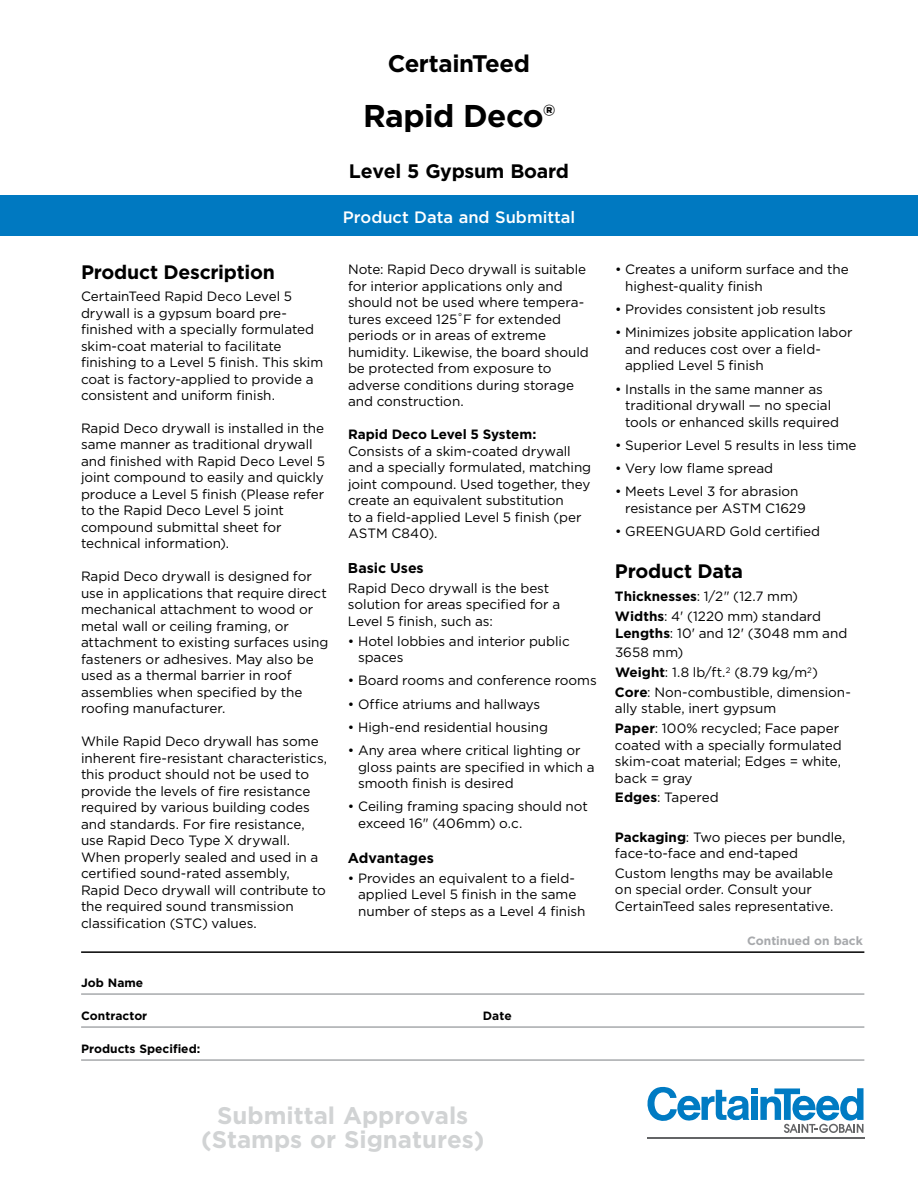
<style>
.page{position:relative;width:918px;height:1188px;background:#fff}
.page>*{position:absolute;margin:0;border:0;box-sizing:border-box;transform-origin:0 0}
.t1{font:700 31.5px "Gotham";letter-spacing:-.015em;color:#000}
.t2{font:700 24px/24px "Gotham";color:#d1d3d4;text-align:center}
.t3{font:700 24px "Gotham";letter-spacing:-.015em;color:#000}
.t4{font:700 19.5px "Gotham";letter-spacing:-.015em;color:#000}
.t5{font:500 16.5px "Gotham";color:#fff}
.t6{font:700 14.25px "Gotham";letter-spacing:-.005em;color:#000}
.t7{font:13.5px/16.5px "Gotham";letter-spacing:-.005em;color:#000}
.t8{font:700 13.5px "Gotham";color:#000}
.t9{font:700 12px "Gotham";color:#000}
.t10{font:700 12px "Gotham";color:#a7a9ac}
.s1{font-weight:700}
</style>
<div class="page">
<hr style="left:81px;top:993px;width:783px;height:2px;background:#a7a9ac">
<hr style="left:81px;top:1026px;width:783px;height:2px;background:#a7a9ac">
<hr style="left:81px;top:1059px;width:783px;height:2px;background:#a7a9ac">
<hr style="left:81px;top:951px;width:783px;height:2px;background:#000">
<div style="left:751px;top:1088px;width:7px;height:6px;background:#007bc3"></div>
<svg style="left:647px;top:1087px;width:102px;height:34px"></svg>
<div style="left:751px;top:1097px;width:7px;height:23px;background:#007bc3"></div>
<svg style="left:760px;top:1088px;width:104px;height:45px"></svg>
<hr style="left:647px;top:1137px;width:218px;height:2px;background:#636466">
<div style="left:0;top:196px;width:918px;height:40px;background:#0079c1"></div>
<h2 class="t3" style="left:388px;top:47px;width:144px">CertainTeed</h2>
<h1 class="t1" style="left:363px;top:95px;width:193px">Rapid Deco®</h1>
<h3 class="t4" style="left:81px;top:259px;width:196px">Product Description</h3>
<p class="t7" style="left:81px;top:288px;width:244px">CertainTeed Rapid Deco Level 5 drywall is a gypsum board pre&shy;finished with a specially formulated skim-coat material to facilitate finishing to a Level 5 finish. This skim coat is factory-applied to provide a consistent and uniform finish.</p>
<p class="t7" style="left:81px;top:420px;width:246px">Rapid Deco drywall is installed in the same manner as traditional drywall and finished with Rapid Deco Level 5 joint compound to easily and quickly produce a Level 5 finish (Please refer to the Rapid Deco Level 5 joint compound submittal sheet for technical information).</p>
<p class="t7" style="left:81px;top:568px;width:249px">Rapid Deco drywall is designed for use in applications that require direct mechanical attachment to wood or metal wall or ceiling framing, or attachment to existing surfaces using fasteners or adhesives. May also be used as a thermal barrier in roof assemblies when specified by the roofing manufacturer.</p>
<p class="t7" style="left:81px;top:733px;width:248px">While Rapid Deco drywall has some inherent fire-resistant characteristics, this product should not be used to provide the levels of fire resistance required by various building codes and standards. For fire resistance, use Rapid Deco Type X drywall.<br>When properly sealed and used in a certified sound-rated assembly, Rapid Deco drywall will contribute to the required sound transmission classification (STC) values.</p>
<h3 class="t4" style="left:349px;top:158px;width:222px">Level 5 Gypsum Board</h3>
<p class="t5" style="left:343px;top:206px;width:234px">Product Data and Submittal</p>
<p class="t7" style="left:348px;top:261px;width:242px">Note: Rapid Deco drywall is suitable for interior applications only and should not be used where tempera&shy;tures exceed 125˚F for extended periods or in areas of extreme humidity. Likewise, the board should be protected from exposure to adverse conditions during storage and construction.</p>
<p class="t8" style="left:348px;top:425px;width:190px">Rapid Deco Level 5 System:</p>
<p class="t7" style="left:348px;top:442px;width:245px">Consists of a skim-coated drywall and a specially formulated, matching joint compound. Used together, they create an equivalent substitution<br>to a field-applied Level 5 finish (per<br>ASTM C840).</p>
<p class="t6" style="left:348px;top:559px;width:77px">Basic Uses</p>
<p class="t7" style="left:348px;top:580px;width:214px">Rapid Deco drywall is the best solution for areas specified for a<br>Level 5 finish, such as:</p>
<p class="t7" style="left:358px;top:632px;width:213px;text-indent:-10px">• Hotel lobbies and interior public spaces</p>
<p class="t7" style="left:348px;top:672px;width:250px">• Board rooms and conference rooms</p>
<p class="t7" style="left:348px;top:695px;width:194px">• Office atriums and hallways</p>
<p class="t7" style="left:348px;top:719px;width:202px">• High-end residential housing</p>
<p class="t7" style="left:358px;top:742px;width:238px;text-indent:-10px">• Any area where critical lighting or gloss paints are specified in which a smooth finish is desired</p>
<p class="t7" style="left:358px;top:798px;width:231px;text-indent:-10px">• Ceiling framing spacing should not exceed 16" (406mm) o.c.</p>
<p class="t6" style="left:348px;top:848px;width:87px">Advantages</p>
<p class="t7" style="left:358px;top:869px;width:229px;text-indent:-10px">• Provides an equivalent to a field&shy;applied Level 5 finish in the same number of steps as a Level 4 finish</p>
<p class="t9" style="left:81px;top:975px;width:64px">Job Name</p>
<p class="t9" style="left:81px;top:1008px;width:68px">Contractor</p>
<p class="t9" style="left:483px;top:1008px;width:30px">Date</p>
<p class="t9" style="left:81px;top:1041px;width:121px">Products Specified:</p>
<p class="t7" style="left:625px;top:261px;width:225px;text-indent:-10px">• Creates a uniform surface and the highest-quality finish</p>
<p class="t7" style="left:615px;top:301px;width:212px">• Provides consistent job results</p>
<p class="t7" style="left:625px;top:324px;width:229px;text-indent:-10px">• Minimizes jobsite application labor and reduces cost over a field&shy;applied Level 5 finish</p>
<p class="t7" style="left:625px;top:380px;width:215px;text-indent:-10px">• Installs in the same manner as traditional drywall — no special tools or enhanced skills required</p>
<p class="t7" style="left:615px;top:436px;width:243px">• Superior Level 5 results in less time</p>
<p class="t7" style="left:615px;top:460px;width:160px">• Very low flame spread</p>
<p class="t7" style="left:625px;top:483px;width:182px;text-indent:-10px">• Meets Level 3 for abrasion resistance per ASTM C1629</p>
<p class="t7" style="left:615px;top:523px;width:207px">• GREENGUARD Gold certified</p>
<h3 class="t4" style="left:615px;top:558px;width:130px">Product Data</h3>
<p class="t7" style="left:615px;top:586px;width:208px;line-height:19.8px"><span class="s1">Thicknesses</span>: 1/2" (12.7 mm)<br><span class="s1">Widths</span>: 4' (1220 mm) standard</p>
<p class="t7" style="left:615px;top:623px;width:237px;line-height:19.8px"><span class="s1">Lengths</span>: 10' and 12' (3048 mm and<br>3658 mm)<br><span class="s1">Weight</span>: 1.8 lb/ft.<sup>2</sup> (8.79 kg/m<sup>2</sup>)<br><span class="s1">Core</span>: Non-combustible, dimension-</p>
<p class="t7" style="left:615px;top:698px;width:226px;line-height:19.8px">ally stable, inert gypsum<br><span class="s1">Paper</span>: 100% recycled; Face paper</p>
<p class="t7" style="left:615px;top:736px;width:228px;text-align:justify">coated with a specially formulated skim-coat material; Edges = white, back = gray</p>
<p class="t7" style="left:615px;top:789px;width:105px"><span class="s1">Edges</span>: Tapered</p>
<p class="t7" style="left:615px;top:828px;width:232px"><span class="s1">Packaging</span>: Two pieces per bundle, face-to-face and end-taped</p>
<p class="t7" style="left:615px;top:865px;width:220px">Custom lengths may be available on special order. Consult your<br>CertainTeed sales representative.</p>
<p class="t10" style="left:747px;top:933px;width:117px">Continued on back</p>
<h2 class="t2" style="left:201px;top:1103px;width:285px">Submittal Approvals (Stamps or Signatures)</h2>
</div>
